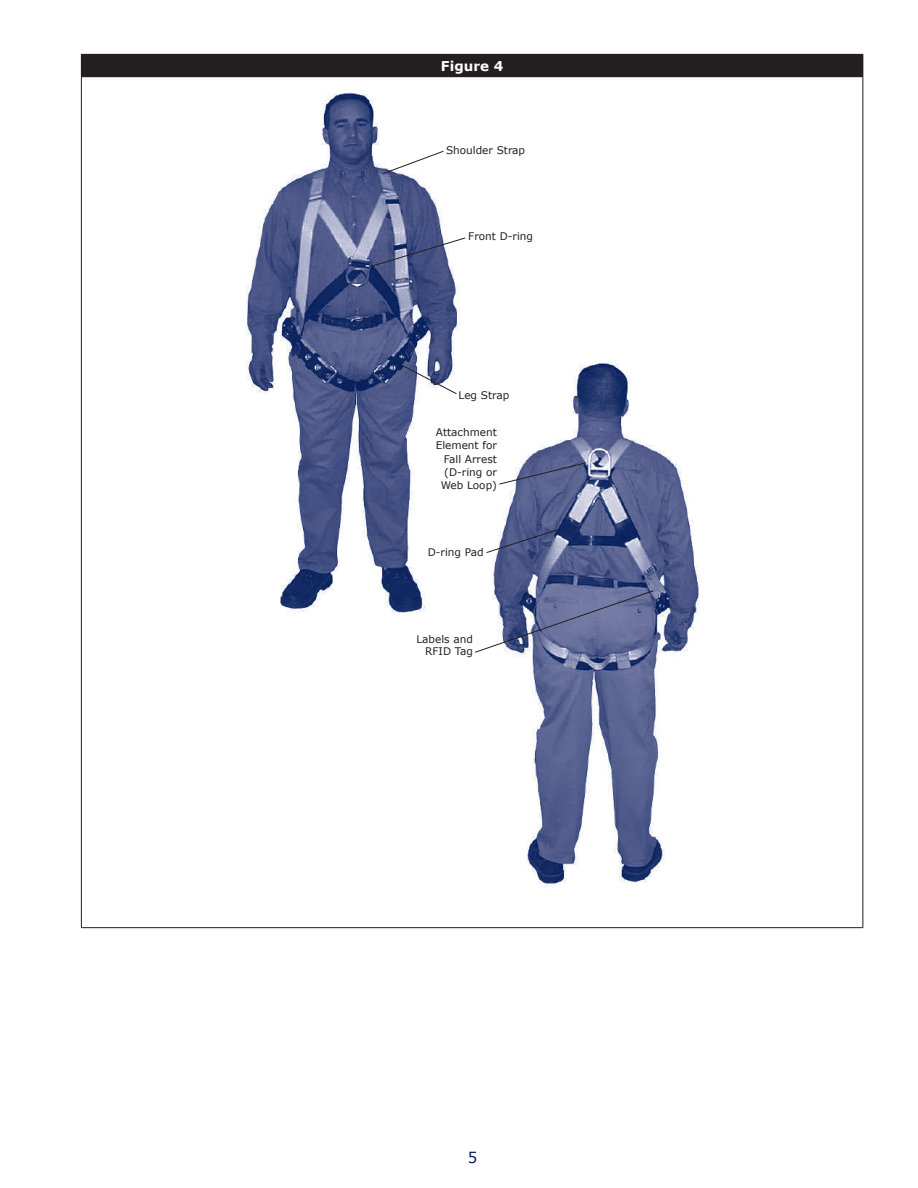
<style>
.page{position:relative;width:918px;height:1188px;background:#fff}
.page>*{position:absolute;margin:0;border:0;box-sizing:border-box;transform-origin:0 0}
.t1{font:15px "Verdana";color:#011c5a}
.t2{font:700 13.5px "Verdana";color:#fff}
.t3{font:10.5px/12.6px "Verdana";color:#231f20;text-align:right}
</style>
<div class="page">
<div style="left:81px;top:54px;width:782px;height:23px;background:#231f20"></div>
<hr style="left:81px;top:77px;width:1px;height:850px;background:#231f20">
<hr style="left:862px;top:77px;width:1px;height:850px;background:#231f20">
<hr style="left:81px;top:927px;width:782px;height:1px;background:#231f20">
<img style="left:492px;top:363px;width:208px;height:525px">
<img style="left:246px;top:92px;width:214px;height:521px">
<svg style="left:475px;top:590px;width:179px;height:63px"></svg>
<svg style="left:486px;top:528px;width:74px;height:26px"></svg>
<svg style="left:499px;top:462px;width:88px;height:23px"></svg>
<svg style="left:397px;top:362px;width:60px;height:33px"></svg>
<svg style="left:370px;top:237px;width:96px;height:30px"></svg>
<svg style="left:382px;top:150px;width:62px;height:25px"></svg>
<p class="t2" style="left:441px;top:57px;width:64px">Figure 4</p>
<p class="t3" style="left:446px;top:143px;width:81px">Shoulder Strap</p>
<p class="t3" style="left:468px;top:230px;width:66px">Front D-ring</p>
<p class="t3" style="left:459px;top:388px;width:52px">Leg Strap</p>
<p class="t3" style="left:436px;top:426px;width:63px;text-align:left">Attachment<br>Element for</p>
<p class="t3" style="left:441px;top:453px;width:58px;text-align:center">Fall Arrest (D-ring or<br>Web Loop)</p>
<p class="t3" style="left:428px;top:546px;width:58px">D-ring Pad</p>
<p class="t3" style="left:416px;top:632px;width:58px">Labels and<br>RFID Tag</p>
<h1 class="t1" style="left:468px;top:1148px;width:11px">5</h1>
</div>
